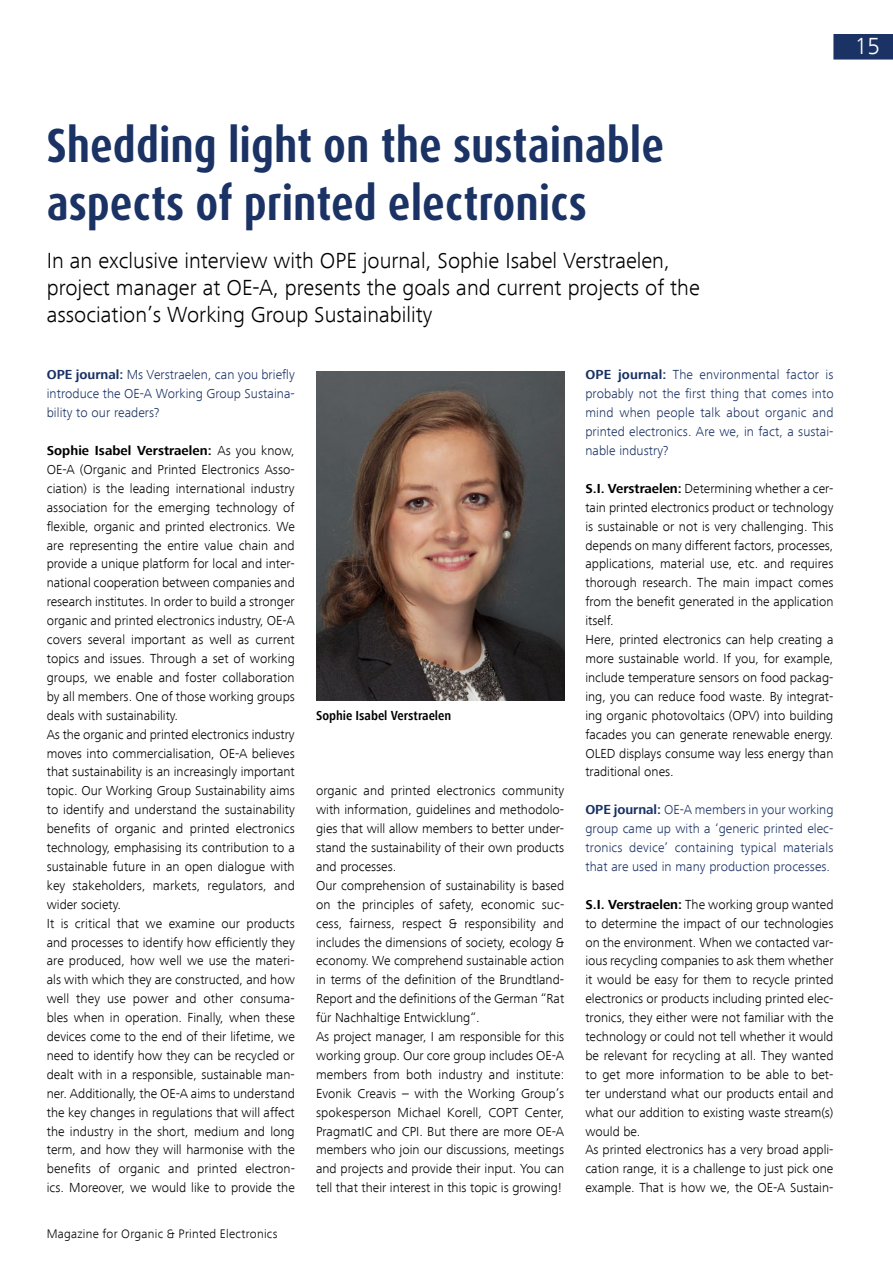
<style>
.page{position:relative;width:893px;height:1263px;background:#fff}
.page>*{position:absolute;margin:0;border:0;box-sizing:border-box;transform-origin:0 0}
.t1{font:700 condensed 48px/57.6px "Dax OT";color:#1a3264}
.t2{font:300 24px "Frutiger Next Com";color:#fff}
.t3{font:300 22.5px/27px "Frutiger Next Com";color:#000}
.t4{font:300 13.5px/18.9px "Frutiger Next Com";color:#000}
.t5{font:300 13.5px/18.9px "Frutiger Next Com";letter-spacing:.005em;color:#1a3264;text-align:justify}
.t6{font:700 condensed 13.5px "Frutiger Next Com";color:#000}
.t7{font:300 12.75px "Frutiger Next Com";letter-spacing:.02em;color:#000}
.s1{font-weight:700}
</style>
<div class="page">
<div style="left:833px;top:34px;width:60px;height:26px;background:#1a3264"></div>
<img style="left:316px;top:371px;width:248px;height:330px">
<h2 class="t2" style="left:855px;top:33px;width:27px">15</h2>
<h1 class="t1" style="left:47px;top:117px;width:619px">Shedding light on the sustainable aspects of printed electronics</h1>
<h3 class="t3" style="left:47px;top:247px;width:654px">In an exclusive interview with OPE journal, Sophie Isabel Verstraelen, project manager at OE-A, presents the goals and current projects of the association’s Working Group Sustainability</h3>
<p class="t5" style="left:47px;top:365px;width:250px"><span class="s1">OPE journal:</span> Ms Verstraelen, can you briefly introduce the OE-A Working Group Sustaina&shy;bility to our readers?</p>
<p class="t4" style="left:47px;top:441px;width:250px"><span class="s1">Sophie Isabel Verstraelen:</span> As you know, OE-A (Organic and Printed Electronics Asso&shy;ciation) is the leading international industry association for the emerging technology of flexible, organic and printed electronics. We are representing the entire value chain and provide a unique platform for local and inter&shy;national cooperation between companies and research institutes. In order to build a stronger organic and printed electronics industry, OE-A covers several important as well as current topics and issues. Through a set of working groups, we enable and foster collaboration by all members. One of those working groups deals with sustainability.<br>As the organic and printed electronics industry moves into commercialisation, OE-A believes that sustainability is an increasingly important topic. Our Working Group Sustainability aims to identify and understand the sustainability benefits of organic and printed electronics technology, emphasising its contribution to a sustainable future in an open dialogue with key stakeholders, markets, regulators, and wider society.<br>It is critical that we examine our products and processes to identify how efficiently they are produced, how well we use the materi&shy;als with which they are constructed, and how well they use power and other consuma&shy;bles when in operation. Finally, when these devices come to the end of their lifetime, we need to identify how they can be recycled or dealt with in a responsible, sustainable man&shy;ner. Additionally, the OE-A aims to understand the key changes in regulations that will affect the industry in the short, medium and long term, and how they will harmonise with the benefits of organic and printed electron&shy;ics. Moreover, we would like to provide the</p>
<p class="t7" style="left:47px;top:1226px;width:232px">Magazine for Organic &amp; Printed Electronics</p>
<p class="t6" style="left:316px;top:707px;width:137px">Sophie Isabel Verstraelen</p>
<p class="t4" style="left:316px;top:781px;width:250px">organic and printed electronics community with information, guidelines and methodolo&shy;gies that will allow members to better under&shy;stand the sustainability of their own products and processes.<br>Our comprehension of sustainability is based on the principles of safety, economic suc&shy;cess, fairness, respect &amp; responsibility and includes the dimensions of society, ecology &amp; economy. We comprehend sustainable action in terms of the definition of the Brundtland-Report and the definitions of the German “Rat für Nachhaltige Entwicklung“.<br>As project manager, I am responsible for this working group. Our core group includes OE-A members from both industry and institute:<br>Evonik Creavis – with the Working Group’s spokesperson Michael Korell, COPT Center, PragmatIC and CPI. But there are more OE-A members who join our discussions, meetings and projects and provide their input. You can tell that their interest in this topic is growing!</p>
<p class="t5" style="left:585px;top:365px;width:250px"><span class="s1">OPE journal:</span> The environmental factor is probably not the first thing that comes into mind when people talk about organic and printed electronics. Are we, in fact, a sustai&shy;nable industry?</p>
<p class="t4" style="left:585px;top:479px;width:250px"><span class="s1">S.I. Verstraelen:</span> Determining whether a cer&shy;tain printed electronics product or technology is sustainable or not is very challenging. This depends on many different factors, processes, applications, material use, etc. and requires thorough research. The main impact comes from the benefit generated in the application itself.<br>Here, printed electronics can help creating a more sustainable world. If you, for example, include temperature sensors on food packag&shy;ing, you can reduce food waste. By integrat&shy;ing organic photovoltaics (OPV) into building facades you can generate renewable energy.<br>OLED displays consume way less energy than traditional ones.</p>
<p class="t5" style="left:585px;top:800px;width:250px"><span class="s1">OPE journal:</span> OE-A members in your working group came up with a ‘generic printed elec&shy;tronics device’ containing typical materials that are used in many production processes.</p>
<p class="t4" style="left:585px;top:895px;width:250px"><span class="s1">S.I. Verstraelen:</span> The working group wanted to determine the impact of our technologies on the environment. When we contacted var&shy;ious recycling companies to ask them whether it would be easy for them to recycle printed electronics or products including printed elec&shy;tronics, they either were not familiar with the technology or could not tell whether it would be relevant for recycling at all. They wanted to get more information to be able to bet&shy;ter understand what our products entail and what our addition to existing waste stream(s) would be.<br>As printed electronics has a very broad appli&shy;cation range, it is a challenge to just pick one example. That is how we, the OE-A Sustain-</p>
</div>
